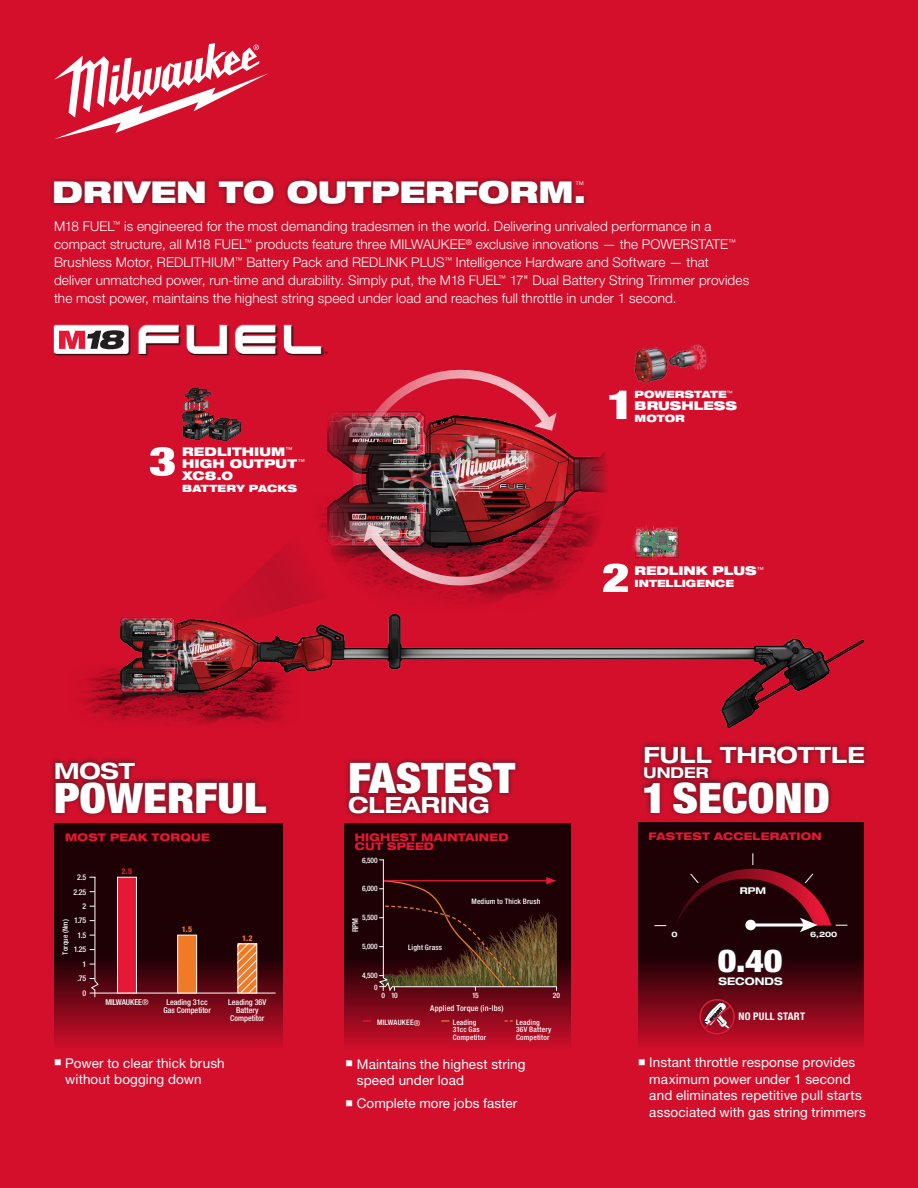
<style>
.page{position:relative;width:918px;height:1188px;background:#d40f2c}
.page>*{position:absolute;margin:0;border:0;box-sizing:border-box;transform-origin:0 0}
.t1{font:900 condensed 42.15px "Helvetica Neue LT Std";color:#fff;scale:1.13 1}
.t2{font:900 condensed 40.2px "Helvetica Neue LT Std";color:#fff;scale:1.33 1}
.t3{font:900 condensed 40.05px "Helvetica Neue LT Std";color:#fff;scale:1.33 1}
.t4{font:900 condensed 31.65px "Helvetica Neue LT Std";color:#fff;scale:1.13 1}
.t5{font:900 expanded 30.15px "Helvetica Neue LT Std";color:#fff}
.t6{font:700 expanded 22.5px "Helvetica Neue LT Std";color:#fff}
.t7{font:700 expanded 15px "Helvetica Neue LT Std";color:#fff}
.Brushless_Bullets{font:300 13.5px/18px "Helvetica Neue LT Std";letter-spacing:.01em;color:#fff}
.Copy_Bullets{font:13.5px/16.5px "Helvetica Neue LT Std";letter-spacing:.01em;color:#fff}
.t8{font:900 expanded 12.15px/12.1px "Helvetica Neue LT Std";letter-spacing:.005em;color:#fff}
.t9{font:800 expanded 10.5px/9.6px "Helvetica Neue LT Std";letter-spacing:.02em;color:#e51836}
.t10{font:700 condensed 10.5px "Helvetica Neue LT Std";letter-spacing:.025em;color:#fff}
.t11{font:700 expanded 10.5px "Helvetica Neue LT Std";color:#fff}
.t12{font:900 expanded 10.05px "Helvetica Neue LT Std";color:#fff}
.t13{font:700 expanded 9.3px "Helvetica Neue LT Std";color:#fff}
.t14{font:500 condensed 8.1px/8.1px "Helvetica Neue LT Std";color:#fff;text-align:center}
.t15{font:500 condensed 8.1px "Helvetica Neue LT Std";letter-spacing:.02em;color:#fff}
.t16{font:500 condensed 7.95px "Helvetica Neue LT Std";letter-spacing:-.025em;color:#fff}
.t17{font:800 condensed 7.95px "Helvetica Neue LT Std";color:#f07a26}
.t18{font:800 condensed 7.95px "Helvetica Neue LT Std";color:#e51836}
.t19{font:500 condensed 7.5px/7.5px "Helvetica Neue LT Std";letter-spacing:.02em;color:#fff}
.t20{font:700 expanded 7.5px "Helvetica Neue LT Std";color:#fff}
.t21{font:500 condensed 7.2px "Helvetica Neue LT Std";letter-spacing:.02em;color:#fff}
.t22{font:5.25px "Helvetica Neue LT Std";color:#fff}
.t23{font:3.3px "Helvetica Neue LT Std";color:#231f20}
.s1{font-weight:400;font-stretch:normal}
.s2{font-weight:400;font-stretch:normal;font-size:8.1px}
</style>
<div class="page">
<svg style="left:54px;top:43px;width:214px;height:96px"></svg>
<div style="left:49px;top:176px;width:540px;height:33px;background:#231f20;opacity:.8"></div>
<div style="left:54px;top:326px;width:270px;height:30px;background:#231f20;opacity:.55"></div>
<div style="left:53px;top:325px;width:269px;height:30px;background:#231f20;opacity:.69"></div>
<svg style="left:345px;top:823px;width:226px;height:223px;background:#560511"></svg>
<svg style="left:54px;top:823px;width:229px;height:222px;background:#41040d"></svg>
<svg style="left:638px;top:822px;width:226px;height:224px;background:#4c040f"></svg>
<div style="left:640px;top:740px;width:230px;height:29px;background:#231f20;opacity:.8"></div>
<div style="left:639px;top:776px;width:195px;height:43px;background:#231f20;opacity:.8"></div>
<div style="left:639px;top:762px;width:75px;height:22px;background:#231f20;opacity:.8"></div>
<div style="left:343px;top:790px;width:151px;height:28px;background:#231f20;opacity:.8"></div>
<div style="left:345px;top:757px;width:176px;height:42px;background:#231f20;opacity:.8"></div>
<svg style="left:363px;top:1020px;width:8px;height:2px"></svg>
<svg style="left:441px;top:1020px;width:9px;height:2px"></svg>
<svg style="left:505px;top:1020px;width:8px;height:2px"></svg>
<div style="left:50px;top:776px;width:222px;height:43px;background:#231f20;opacity:.8"></div>
<div style="left:50px;top:756px;width:91px;height:29px;background:#231f20;opacity:.8"></div>
<div style="left:715px;top:947px;width:71px;height:29px;background:#231f20;opacity:.8"></div>
<div style="left:716px;top:974px;width:69px;height:14px;background:#231f20;opacity:.8"></div>
<div style="left:671px;top:930px;width:7px;height:8px;background:#1f0d10"></div>
<div style="left:810px;top:930px;width:28px;height:10px;background:#1f0c0f"></div>
<div style="left:736px;top:909px;width:90px;height:32px;background:#1d0105"></div>
<svg style="left:676px;top:853px;width:171px;height:79px;background:#360a10"></svg>
<div style="left:698px;top:997px;width:38px;height:39px;background:#231f20;opacity:.35"></div>
<svg style="left:699px;top:999px;width:36px;height:36px"></svg>
<hr style="left:90px;top:993px;width:186px;height:1px;background:#fff">
<svg style="left:89px;top:876px;width:10px;height:122px"></svg>
<div style="left:117px;top:877px;width:20px;height:116px;background:#e51836;border:1px solid #fff"></div>
<svg style="left:239px;top:945px;width:16px;height:46px"></svg>
<div style="left:237px;top:943px;width:20px;height:50px;border:1px solid #fff"></div>
<div style="left:177px;top:935px;width:20px;height:58px;background:#f07a26;border:1px solid #fff"></div>
<svg style="left:378px;top:858px;width:180px;height:135px;background:#371812"></svg>
<img style="left:631px;top:525px;width:48px;height:38px">
<img style="left:673px;top:344px;width:34px;height:26px">
<img style="left:634px;top:347px;width:39px;height:37px">
<img style="left:81px;top:667px;width:39px;height:55px">
<img style="left:120px;top:617px;width:743px;height:111px">
<img style="left:569px;top:452px;width:39px;height:120px">
<img style="left:187px;top:369px;width:382px;height:268px">
<img style="left:182px;top:389px;width:32px;height:50px">
<img style="left:209px;top:418px;width:32px;height:23px">
<p class="t5" style="left:52px;top:173px;width:536px">DRIVEN TO OUTPERFORM.</p>
<p class="Brushless_Bullets" style="left:54px;top:217px;width:697px">M18 FUEL<sup>™</sup> is engineered for the most demanding tradesmen in the world. Delivering unrivaled performance in a compact structure, all M18 FUEL<sup>™</sup> products feature three MILWAUKEE<sup>®</sup> exclusive innovations — the POWERSTATE<sup>™ </sup>Brushless Motor, REDLITHIUM<sup>™</sup> Battery Pack and REDLINK PLUS<sup>™</sup> Intelligence Hardware and Software — that deliver unmatched power, run-time and durability. Simply put, the M18 FUEL<sup>™</sup> 17" Dual Battery String Trimmer provides the most power, maintains the highest string speed under load and reaches full throttle in under 1 second.</p>
<p class="t22" style="left:576px;top:180px;width:9px">TM</p>
<p class="t23" style="left:323px;top:351px;width:6px">TM</p>
<p class="t2" style="left:149px;top:436px;width:22px">3</p>
<p class="t8" style="left:182px;top:445px;width:124px">REDLITHIUM<sup>™<br></sup>HIGH OUTPUT<sup>™<br></sup>XC8.0</p>
<p class="t12" style="left:182px;top:482px;width:117px">BATTERY PACKS</p>
<p class="t6" style="left:54px;top:757px;width:83px">MOST</p>
<p class="t1" style="left:54px;top:772px;width:189px">POWERFUL</p>
<p class="t1" style="left:348px;top:752px;width:149px">FASTEST</p>
<p class="t6" style="left:348px;top:791px;width:143px">CLEARING</p>
<p class="t3" style="left:607px;top:380px;width:22px">1</p>
<p class="t12" style="left:635px;top:388px;width:100px">POWERSTATE<sup>™</sup></p>
<p class="t8" style="left:635px;top:399px;width:104px">BRUSHLESS</p>
<p class="t12" style="left:635px;top:412px;width:52px">MOTOR</p>
<p class="t3" style="left:602px;top:553px;width:22px">2</p>
<p class="t8" style="left:635px;top:564px;width:131px">REDLINK PLUS<sup>™</sup></p>
<p class="t12" style="left:635px;top:577px;width:101px">INTELLIGENCE</p>
<p class="t6" style="left:644px;top:741px;width:223px">FULL THROTTLE</p>
<p class="t1" style="left:642px;top:772px;width:168px">1 SECOND</p>
<p class="t7" style="left:644px;top:763px;width:66px">UNDER</p>
<p class="t9" style="left:65px;top:832px;width:146px">MOST PEAK TORQUE</p>
<p class="t9" style="left:649px;top:831px;width:175px">FASTEST ACCELERATION</p>
<p class="t9" style="left:355px;top:832px;width:155px">HIGHEST MAINTAINED<br>CUT SPEED</p>
<p class="t16" style="left:77px;top:872px;width:11px">2.5</p>
<p class="t16" style="left:73px;top:887px;width:14px">2.25</p>
<p class="t16" style="left:82px;top:901px;width:5px">2</p>
<p class="t16" style="left:74px;top:916px;width:14px">1.75</p>
<p class="t21" style="left:61px;top:955px;width:37px;rotate:-90deg">Torque (Nm)</p>
<p class="t16" style="left:77px;top:930px;width:10px">1.5</p>
<p class="t16" style="left:74px;top:945px;width:14px">1.25</p>
<p class="t16" style="left:82px;top:959px;width:5px">1</p>
<p class="t16" style="left:77px;top:974px;width:10px">.75</p>
<p class="t16" style="left:82px;top:988px;width:5px">0</p>
<p class="t18" style="left:122px;top:866px;width:12px">2.5</p>
<p class="t19" style="left:362px;top:857px;width:17px">6,500</p>
<p class="t19" style="left:362px;top:885px;width:17px">6,000</p>
<p class="t19" style="left:362px;top:914px;width:17px">5,500</p>
<p class="t19" style="left:362px;top:943px;width:17px">5,000</p>
<p class="t19" style="left:362px;top:972px;width:17px">4,500</p>
<p class="t19" style="left:374px;top:983px;width:5px">0</p>
<p class="t17" style="left:182px;top:924px;width:12px">1.5</p>
<p class="t14" style="left:351px;top:932px;width:16px;rotate:-90deg">RPM</p>
<p class="t17" style="left:242px;top:933px;width:12px">1.2</p>
<p class="t19" style="left:408px;top:944px;width:35px">Light Grass</p>
<p class="t19" style="left:471px;top:897px;width:70px">Medium to Thick Brush</p>
<p class="t14" style="left:105px;top:998px;width:45px">MILWAUKEE<span class="s1">®</span></p>
<p class="t14" style="left:163px;top:998px;width:49px">Leading 31cc<br>Gas Competitor</p>
<p class="t14" style="left:228px;top:998px;width:40px">Leading 36V<br>Battery<br>Competitor</p>
<p class="t19" style="left:382px;top:992px;width:5px">0</p>
<p class="t19" style="left:391px;top:992px;width:8px">10</p>
<p class="t19" style="left:472px;top:992px;width:8px">15</p>
<p class="t19" style="left:553px;top:992px;width:9px">20</p>
<p class="t15" style="left:430px;top:1003px;width:75px">Applied Torque (in-lbs)</p>
<p class="t19" style="left:377px;top:1019px;width:45px">MILWAUKEE<span class="s2">®</span></p>
<p class="t19" style="left:453px;top:1018px;width:35px">Leading<br>31cc Gas<br>Competitor</p>
<p class="t19" style="left:516px;top:1018px;width:37px">Leading<br>36V Battery<br>Competitor</p>
<p class="Copy_Bullets" style="left:65px;top:1055px;width:161px;text-indent:-11px">■ Power to clear thick brush without bogging down</p>
<p class="Copy_Bullets" style="left:357px;top:1055px;width:170px;text-indent:-11px">■ Maintains the highest string speed under load</p>
<p class="Copy_Bullets" style="left:346px;top:1095px;width:173px">■ Complete more jobs faster</p>
<p class="t13" style="left:740px;top:885px;width:28px">RPM</p>
<p class="t20" style="left:672px;top:929px;width:8px">0</p>
<p class="t20" style="left:810px;top:929px;width:29px">6,200</p>
<p class="t4" style="left:718px;top:942px;width:59px">0.40</p>
<p class="t11" style="left:719px;top:974px;width:65px">SECONDS</p>
<p class="t10" style="left:739px;top:1010px;width:68px">NO PULL START</p>
<p class="Copy_Bullets" style="left:649px;top:1054px;width:218px;text-indent:-11px">■ Instant throttle response provides maximum power under 1 second and eliminates repetitive pull starts associated with gas string trimmers</p>
</div>
